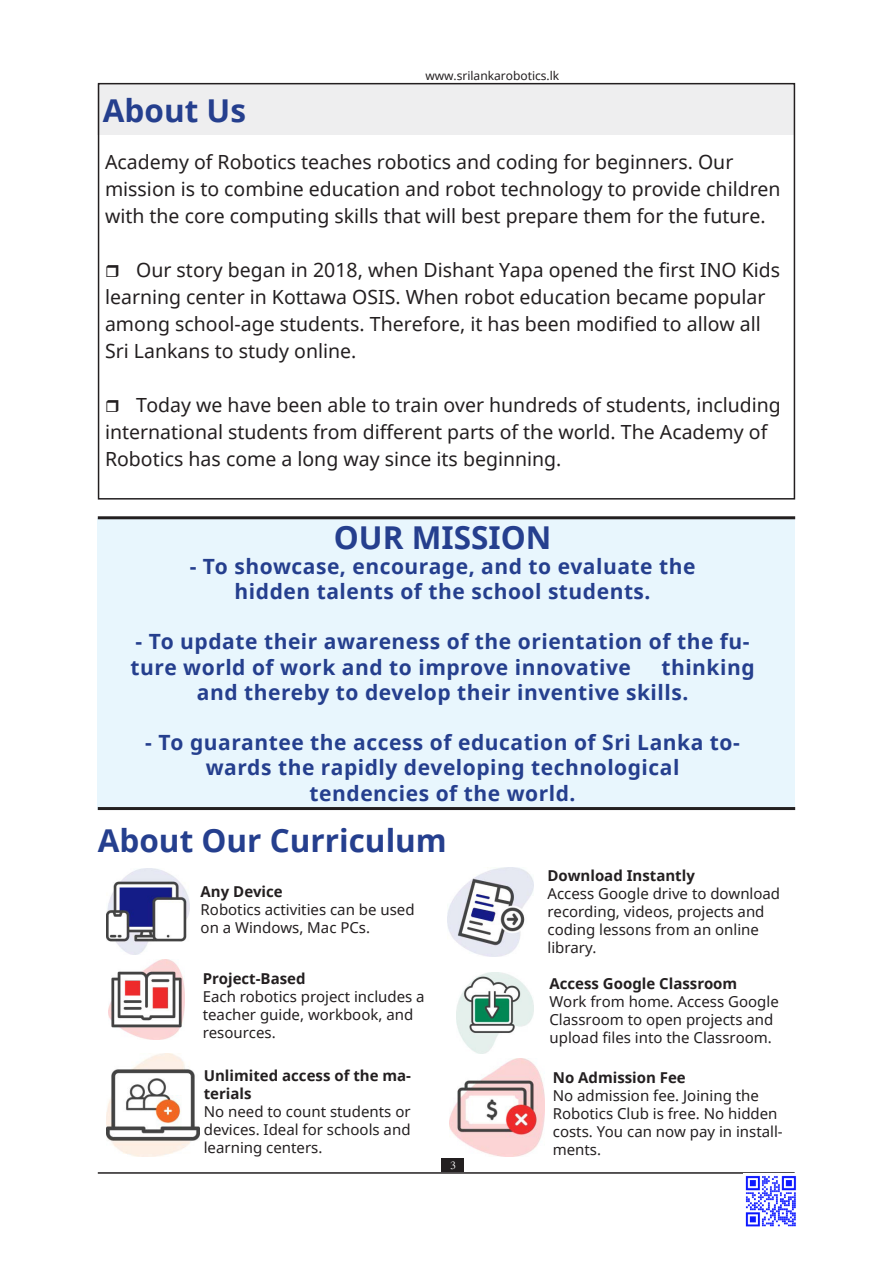
<style>
.page{position:relative;width:893px;height:1263px;background:#fff}
.page>*{position:absolute;margin:0;border:0;box-sizing:border-box;transform-origin:0 0}
.captions{font:700 31.5px "Noto Sans";color:#253f8e}
.captions-2{font:700 21px/25.2px "Noto Sans";letter-spacing:.025em;color:#253f8e}
.captions-3{font:19.5px/27px "Noto Sans";color:#231f20}
.captions-4{font:15px/18px "Noto Sans";color:#231f20}
.captions-5{font:700 15px/18px "Noto Sans";color:#231f20}
.t1{font:13.5px "FM Abhayax";color:#fff}
.t2{font:12px "Noto Sans";color:#231f20}
</style>
<div class="page">
<hr style="left:98px;top:1172px;width:697px;height:2px;background:#231f20">
<div style="left:441px;top:1158px;width:22px;height:14px;background:#231f20"></div>
<img style="left:745px;top:1175px;width:51px;height:52px">
<div style="left:98px;top:85px;width:697px;height:50px;background:#eeeeef"></div>
<div style="left:98px;top:83px;width:697px;height:417px;border:2px solid #231f20"></div>
<div style="left:98px;top:519px;width:697px;height:291px;background:#e8f6fd"></div>
<hr style="left:98px;top:516px;width:697px;height:3px;background:#231f20">
<hr style="left:98px;top:807px;width:697px;height:3px;background:#231f20">
<img style="left:106px;top:868px;width:84px;height:86px">
<img style="left:456px;top:972px;width:78px;height:81px">
<img style="left:108px;top:959px;width:77px;height:80px">
<img style="left:448px;top:867px;width:85px;height:89px">
<img style="left:106px;top:1053px;width:94px;height:103px">
<img style="left:450px;top:1058px;width:94px;height:98px">
<p class="captions" style="left:103px;top:88px;width:145px">About Us</p>
<p class="t2" style="left:425px;top:67px;width:135px">www.srilankarobotics.lk</p>
<p class="captions-3" style="left:105px;top:148px;width:630px">Academy of Robotics teaches robotics and coding for beginners. Our</p>
<p class="captions-3" style="left:105px;top:175px;width:677px">mission is to combine education and robot technology to provide children with the core computing skills that will best prepare them for the future.</p>
<p class="captions-3" style="left:105px;top:256px;width:677px;text-indent:31px">Our story began in 2018, when Dishant Yapa opened the first INO Kids learning center in Kottawa OSIS. When robot education became popular among school-age students. Therefore, it has been modified to allow all</p>
<p class="captions-3" style="left:105px;top:337px;width:253px">Sri Lankans to study online.</p>
<p class="captions-3" style="left:105px;top:391px;width:677px;text-indent:31px">Today we have been able to train over hundreds of students, including international students from different parts of the world. The Academy of<br>Robotics has come a long way since its beginning.</p>
<p class="captions" style="left:334px;top:515px;width:219px">OUR MISSION</p>
<p class="captions-2" style="left:190px;top:553px;width:507px">- To showcase, encourage, and to evaluate the</p>
<p class="captions-2" style="left:235px;top:578px;width:417px">hidden talents of the school students.</p>
<p class="captions-2" style="left:131px;top:629px;width:621px">- To update their awareness of the orientation of the fu&shy;ture world of work and to improve innovative</p>
<p class="captions-2" style="left:197px;top:654px;width:559px;text-indent:464px">thinking and thereby to develop their inventive skills.</p>
<p class="captions-2" style="left:145px;top:729px;width:596px;text-align:center">- To guarantee the access of education of Sri Lanka to&shy;wards the rapidly developing technological</p>
<p class="captions-2" style="left:310px;top:780px;width:267px">tendencies of the world.</p>
<p class="captions" style="left:98px;top:819px;width:351px">About Our Curriculum</p>
<p class="captions-5" style="left:201px;top:882px;width:84px">Any Device</p>
<p class="captions-4" style="left:201px;top:900px;width:216px">Robotics activities can be used on a Windows, Mac PCs.</p>
<p class="captions-5" style="left:203px;top:969px;width:104px">Project-Based</p>
<p class="captions-4" style="left:203px;top:988px;width:223px">Each robotics project includes a teacher guide, workbook, and resources.</p>
<p class="captions-5" style="left:204px;top:1066px;width:209px">Unlimited access of the ma&shy;terials</p>
<p class="captions-4" style="left:204px;top:1102px;width:208px;text-align:justify">No need to count students or devices. Ideal for schools and learning centers.</p>
<p class="t1" style="left:451px;top:1158px;width:7px">3</p>
<p class="captions-5" style="left:547px;top:866px;width:149px">Download Instantly</p>
<p class="captions-4" style="left:547px;top:884px;width:234px">Access Google drive to download recording, videos, projects and coding lessons from an online library.</p>
<p class="captions-5" style="left:549px;top:974px;width:189px">Access Google Classroom</p>
<p class="captions-4" style="left:549px;top:992px;width:231px">Work from home. Access Google<br>Classroom to open projects and upload files into the Classroom.</p>
<p class="captions-5" style="left:553px;top:1068px;width:135px">No Admission Fee</p>
<p class="captions-4" style="left:553px;top:1086px;width:231px">No admission fee. Joining the<br>Robotics Club is free. No hidden costs. You can now pay in install&shy;ments.</p>
</div>
